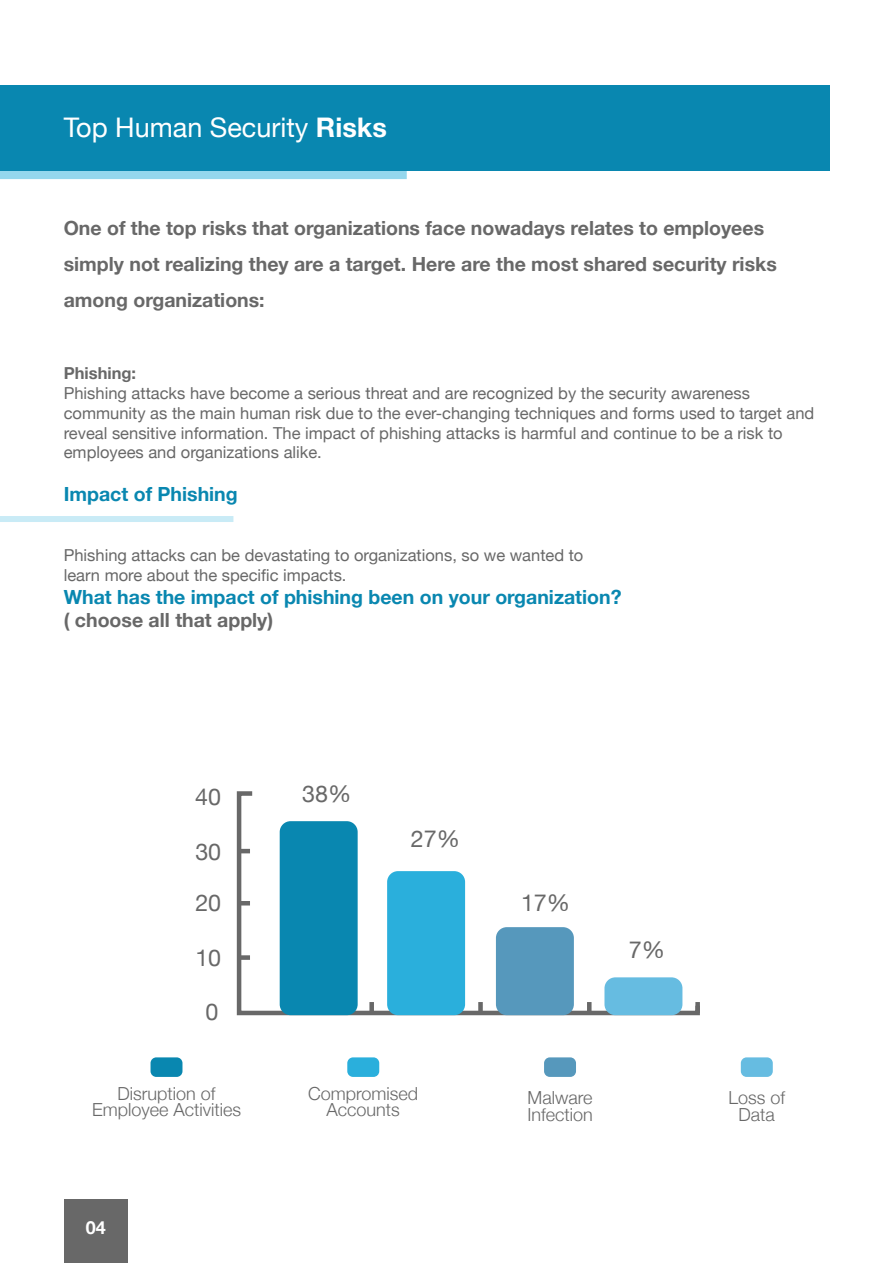
<style>
.page{position:relative;width:893px;height:1263px;background:#fff}
.page>*{position:absolute;margin:0;border:0;box-sizing:border-box;transform-origin:0 0}
.t1{font:27px "Helvetica Neue";color:#fff}
.t2{font:23.25px/51px "Helvetica Neue";color:#686868}
.t3{font:700 19.5px/36px "Helvetica Neue";color:#686868}
.t4{font:700 19.5px "Helvetica Neue";color:#0987b0}
.t5{font:300 18px/16.4px "Helvetica Neue";color:#686868;text-align:center}
.t6{font:700 18px "Helvetica Neue";color:#fff}
.t7{font:16.5px/19.8px "Helvetica Neue";color:#686868}
.t8{font:700 16.5px "Helvetica Neue";color:#686868}
.s1{font-weight:700}
</style>
<div class="page">
<svg style="left:0;top:170px;width:407px;height:9px;background:#84cee6"></svg>
<div style="left:0;top:85px;width:829px;height:85px;background:#0987b0"></div>
<div style="left:64px;top:1199px;width:64px;height:64px;background:#686868"></div>
<div style="left:151px;top:1057px;width:31px;height:20px;background:#0987b0;border-radius:6px"></div>
<svg style="left:236px;top:791px;width:464px;height:225px"></svg>
<hr style="left:239px;top:849px;width:11px;height:4px;background:#686868">
<hr style="left:239px;top:901px;width:11px;height:4px;background:#686868">
<div style="left:369px;top:1002px;width:5px;height:11px;background:#686868"></div>
<div style="left:478px;top:1002px;width:5px;height:11px;background:#686868"></div>
<div style="left:587px;top:1002px;width:5px;height:11px;background:#686868"></div>
<div style="left:695px;top:1002px;width:5px;height:11px;background:#686868"></div>
<div style="left:239px;top:955px;width:11px;height:5px;background:#686868"></div>
<div style="left:280px;top:821px;width:78px;height:194px;background:#0987b0;border-radius:11px"></div>
<div style="left:387px;top:871px;width:78px;height:144px;background:#2aafdc;border-radius:11px"></div>
<div style="left:496px;top:927px;width:78px;height:88px;background:#5698bc;border-radius:11px"></div>
<div style="left:604px;top:977px;width:78px;height:38px;background:#66bce1;border-radius:11px"></div>
<div style="left:741px;top:1057px;width:32px;height:20px;background:#66bce1;border-radius:6px"></div>
<div style="left:0;top:516px;width:233px;height:6px;background:#c9ebf6"></div>
<div style="left:347px;top:1057px;width:32px;height:20px;background:#2aafdc;border-radius:6px"></div>
<div style="left:544px;top:1057px;width:32px;height:20px;background:#5698bc;border-radius:6px"></div>
<h1 class="t1" style="left:64px;top:108px;width:325px">Top Human Security <span class="s1">Risks</span></h1>
<p class="t3" style="left:64px;top:211px;width:714px">One of the top risks that organizations face nowadays relates to employees simply not realizing they are a target. Here are the most shared security risks among organizations:</p>
<p class="t8" style="left:64px;top:360px;width:74px">Phishing:</p>
<p class="t7" style="left:64px;top:384px;width:752px">Phishing attacks have become a serious threat and are recognized by the security awareness community as the main human risk due to the ever-changing techniques and forms used to target and reveal sensitive information. The impact of phishing attacks is harmful and continue to be a risk to employees and organizations alike.</p>
<p class="t4" style="left:64px;top:479px;width:175px">Impact of Phishing</p>
<p class="t7" style="left:64px;top:546px;width:521px">Phishing attacks can be devastating to organizations, so we wanted to learn more about the specific impacts.</p>
<p class="t4" style="left:64px;top:582px;width:559px">What has the impact of phishing been on your organization?</p>
<p class="t3" style="left:64px;top:603px;width:211px">( choose all that apply)</p>
<h2 class="t2" style="left:195px;top:773px;width:27px">40</h2>
<h2 class="t2" style="left:302px;top:769px;width:51px">38%</h2>
<h2 class="t2" style="left:195px;top:828px;width:27px">30<br>20</h2>
<h2 class="t2" style="left:195px;top:933px;width:27px">10</h2>
<h2 class="t2" style="left:205px;top:987px;width:14px">0</h2>
<h2 class="t2" style="left:411px;top:814px;width:51px">27%</h2>
<h2 class="t2" style="left:521px;top:879px;width:51px">17%</h2>
<p class="t5" style="left:92px;top:1083px;width:151px">Disruption of<br>Employee Activities</p>
<p class="t5" style="left:308px;top:1083px;width:112px">Compromised<br>Accounts</p>
<p class="t5" style="left:527px;top:1088px;width:67px;text-align:left">Malware<br>Infection</p>
<h2 class="t2" style="left:629px;top:925px;width:38px">7%</h2>
<p class="t6" style="left:86px;top:1214px;width:22px">04</p>
<p class="t5" style="left:728px;top:1088px;width:58px">Loss of<br>Data</p>
</div>
